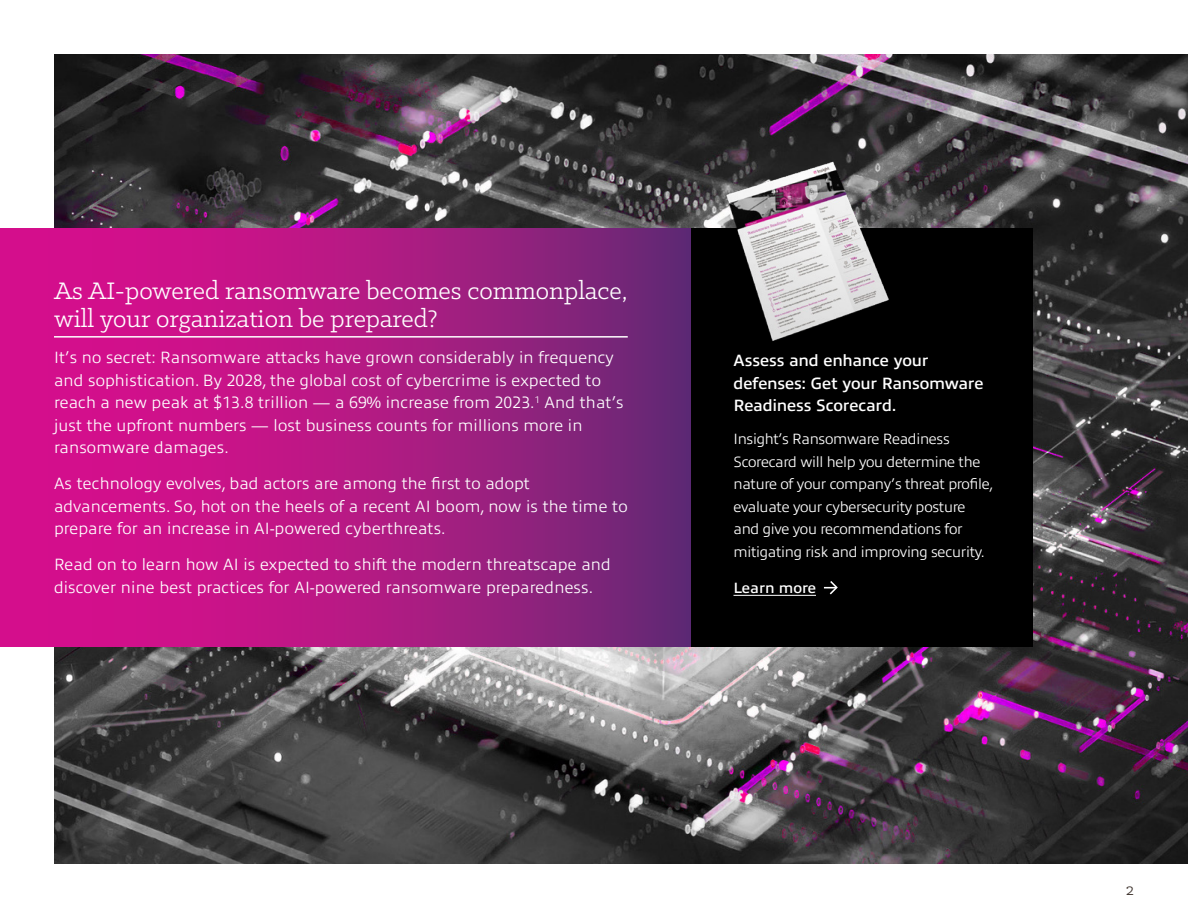
<style>
.page{position:relative;width:1188px;height:918px;background:#fff}
.page>*{position:absolute;margin:0;border:0;box-sizing:border-box;transform-origin:0 0}
.H1_RULE_-_White{font:27px/28.5px "Klinic Slab";color:#fff}
.t1{font:18px "Klinic Slab";color:#3e332d}
.Body{font:300 16.5px/22.5px "Allumi Pro";letter-spacing:.01em;color:#fff}
.t2{font:600 16.5px/22.5px "Allumi Pro";letter-spacing:-.01em;color:#fff}
.Body-2{font:300 15px/22.5px "Allumi Pro";letter-spacing:-.02em;color:#fff}
.Body-3{font:600 15px "Allumi Pro";color:#fff}
</style>
<div class="page">
<img style="left:54px;top:54px;width:1134px;height:810px">
<svg style="left:0;top:228px;width:692px;height:419px"></svg>
<div style="left:692px;top:228px;width:342px;height:419px;background:#000"></div>
<hr style="left:54px;top:336px;width:574px;height:2px;background:#fff">
<hr style="left:734px;top:595px;width:82px;height:1px;background:#fff">
<svg style="left:824px;top:581px;width:14px;height:14px"></svg>
<img style="left:702px;top:156px;width:209px;height:185px">
<p class="H1_RULE_-_White" style="left:54px;top:276px;width:575px">As AI-powered ransomware becomes commonplace, will your organization be prepared?</p>
<p class="Body" style="left:54px;top:345px;width:571px">It’s no secret: Ransomware attacks have grown considerably in frequency and sophistication. By 2028, the global cost of cybercrime is expected to reach a new peak at $13.8 trillion — a 69% increase from 2023.<sup>1</sup> And that’s just the upfront numbers — lost business counts for millions more in ransomware damages.</p>
<p class="Body" style="left:54px;top:471px;width:575px">As technology evolves, bad actors are among the first to adopt advancements. So, hot on the heels of a recent AI boom, now is the time to prepare for an increase in AI-powered cyberthreats.</p>
<p class="Body" style="left:54px;top:552px;width:558px">Read on to learn how AI is expected to shift the modern threatscape and discover nine best practices for AI-powered ransomware preparedness.</p>
<h3 class="t2" style="left:734px;top:348px;width:252px">Assess and enhance your defenses: Get your Ransomware<br>Readiness Scorecard.</h3>
<p class="Body-2" style="left:734px;top:427px;width:261px">Insight’s Ransomware Readiness Scorecard will help you determine the nature of your company’s threat profile, evaluate your cybersecurity posture and give you recommendations for mitigating risk and improving security.</p>
<p class="Body-3" style="left:734px;top:577px;width:84px">Learn more</p>
<p class="t1" style="left:1126px;top:878px;width:10px">2</p>
</div>
